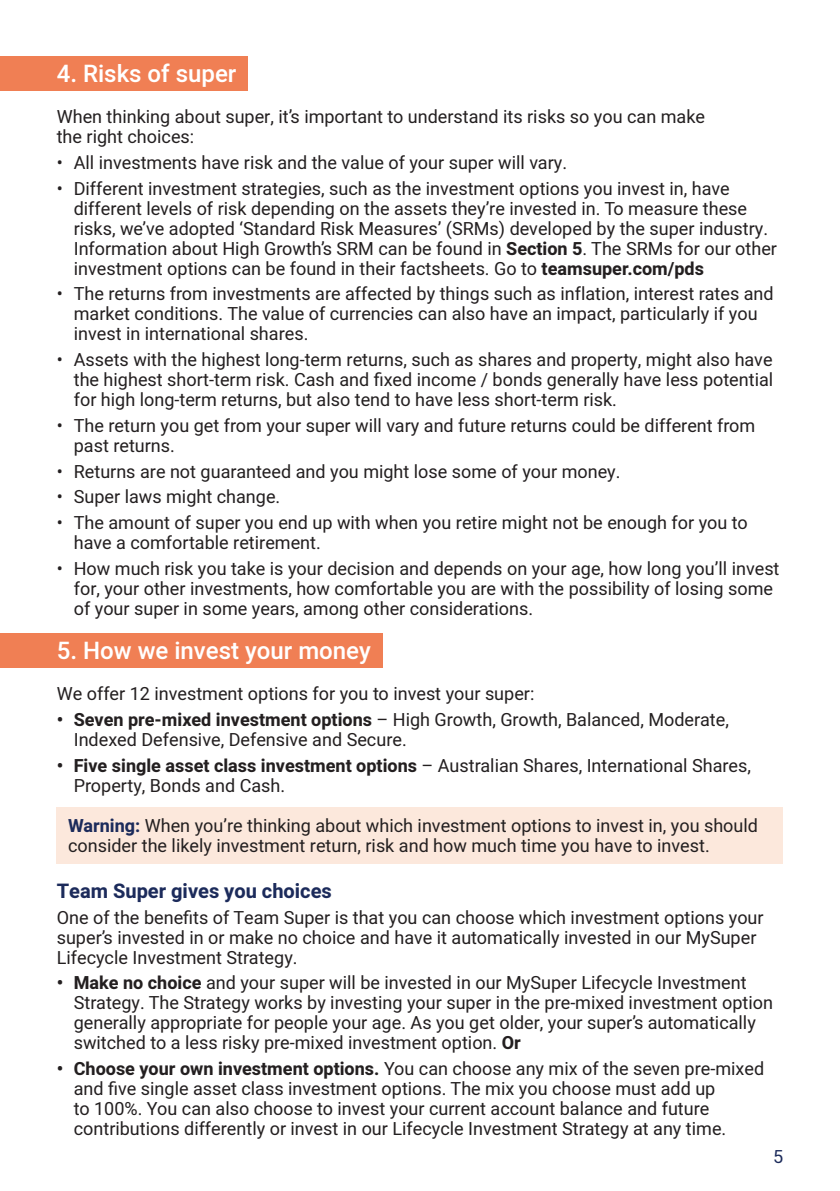
<style>
.page{position:relative;width:840px;height:1191px;background:#fff}
.page>*{position:absolute;margin:0;border:0;box-sizing:border-box;transform-origin:0 0}
.TS_-_Heading_2_-_White{font:500 24px "Heebo";color:#fff}
.TS_-_Heading_3{font:700 20px "Heebo";color:#1c2b5b}
.TS_-_Body_Copy{font:18px/20px "Heebo";color:#231f20}
.t1{font:18px "Heebo";color:#1c2b5b}
.s1{font-weight:700}
.s2{font-weight:700;color:#1c2b5b}
</style>
<div class="page">
<div style="left:57px;top:807px;width:725px;height:57px;background:#fce8dc"></div>
<div style="left:0;top:57px;width:248px;height:34px;background:#f07f54"></div>
<div style="left:0;top:634px;width:382px;height:34px;background:#f07f54"></div>
<p class="TS_-_Heading_2_-_White" style="left:57px;top:57px;width:181px">4. Risks of super</p>
<p class="TS_-_Body_Copy" style="left:57px;top:107px;width:649px">When thinking about super, it’s important to understand its risks so you can make the right choices:</p>
<p class="TS_-_Body_Copy" style="left:57px;top:153px;width:511px">• All investments have risk and the value of your super will vary.</p>
<p class="TS_-_Body_Copy" style="left:74px;top:178px;width:704px;text-indent:-17px">• Different investment strategies, such as the investment options you invest in, have different levels of risk depending on the assets they’re invested in. To measure these risks, we’ve adopted ‘Standard Risk Measures’ (SRMs) developed by the super industry.<br>Information about High Growth’s SRM can be found in <span class="s1">Section 5</span>. The SRMs for our other investment options can be found in their factsheets. Go to <span class="s1">teamsuper.com/pds</span></p>
<p class="TS_-_Body_Copy" style="left:74px;top:284px;width:701px;text-indent:-17px">• The returns from investments are affected by things such as inflation, interest rates and market conditions. The value of currencies can also have an impact, particularly if you invest in international shares.</p>
<p class="TS_-_Body_Copy" style="left:74px;top:350px;width:700px;text-align:justify;text-indent:-17px">• Assets with the highest long-term returns, such as shares and property, might also have the highest short-term risk. Cash and fixed income / bonds generally have less potential for high long-term returns, but also tend to have less short-term risk.</p>
<p class="TS_-_Body_Copy" style="left:74px;top:415px;width:682px;text-indent:-17px">• The return you get from your super will vary and future returns could be different from past returns.</p>
<p class="TS_-_Body_Copy" style="left:57px;top:461px;width:565px">• Returns are not guaranteed and you might lose some of your money.</p>
<p class="TS_-_Body_Copy" style="left:57px;top:487px;width:225px">• Super laws might change.</p>
<p class="TS_-_Body_Copy" style="left:74px;top:512px;width:675px;text-indent:-17px">• The amount of super you end up with when you retire might not be enough for you to have a comfortable retirement.</p>
<p class="TS_-_Body_Copy" style="left:74px;top:558px;width:706px;text-indent:-17px">• How much risk you take is your decision and depends on your age, how long you’ll invest for, your other investments, how comfortable you are with the possibility of losing some of your super in some years, among other considerations.</p>
<p class="TS_-_Heading_2_-_White" style="left:57px;top:634px;width:315px">5. How we invest your money</p>
<p class="TS_-_Body_Copy" style="left:57px;top:684px;width:479px">We offer 12 investment options for you to invest your super:</p>
<p class="TS_-_Body_Copy" style="left:74px;top:709px;width:656px;text-indent:-17px"><span class="s1">• Seven pre-mixed investment options</span> – High Growth, Growth, Balanced, Moderate,<br>Indexed Defensive, Defensive and Secure.</p>
<p class="TS_-_Body_Copy" style="left:74px;top:755px;width:678px;text-indent:-17px"><span class="s1">• Five single asset class investment options</span> – Australian Shares, International Shares,<br>Property, Bonds and Cash.</p>
<p class="TS_-_Body_Copy" style="left:68px;top:815px;width:691px"><span class="s2">Warning:</span> When you’re thinking about which investment options to invest in, you should consider the likely investment return, risk and how much time you have to invest.</p>
<p class="TS_-_Heading_3" style="left:57px;top:877px;width:276px">Team Super gives you choices</p>
<p class="TS_-_Body_Copy" style="left:57px;top:907px;width:708px">One of the benefits of Team Super is that you can choose which investment options your super’s invested in or make no choice and have it automatically invested in our MySuper<br>Lifecycle Investment Strategy.</p>
<p class="TS_-_Body_Copy" style="left:74px;top:972px;width:700px;text-indent:-17px"><span class="s1">• Make no choice</span> and your super will be invested in our MySuper Lifecycle Investment Strategy. The Strategy works by investing your super in the pre-mixed investment option generally appropriate for people your age. As you get older, your super’s automatically switched to a less risky pre-mixed investment option. <span class="s1">Or</span></p>
<p class="TS_-_Body_Copy" style="left:74px;top:1058px;width:691px;text-indent:-17px"><span class="s1">• Choose your own investment options.</span> You can choose any mix of the seven pre-mixed and five single asset class investment options. The mix you choose must add up<br>to 100%. You can also choose to invest your current account balance and future contributions differently or invest in our Lifecycle Investment Strategy at any time.</p>
<p class="t1" style="left:772px;top:1143px;width:12px">5</p>
</div>
